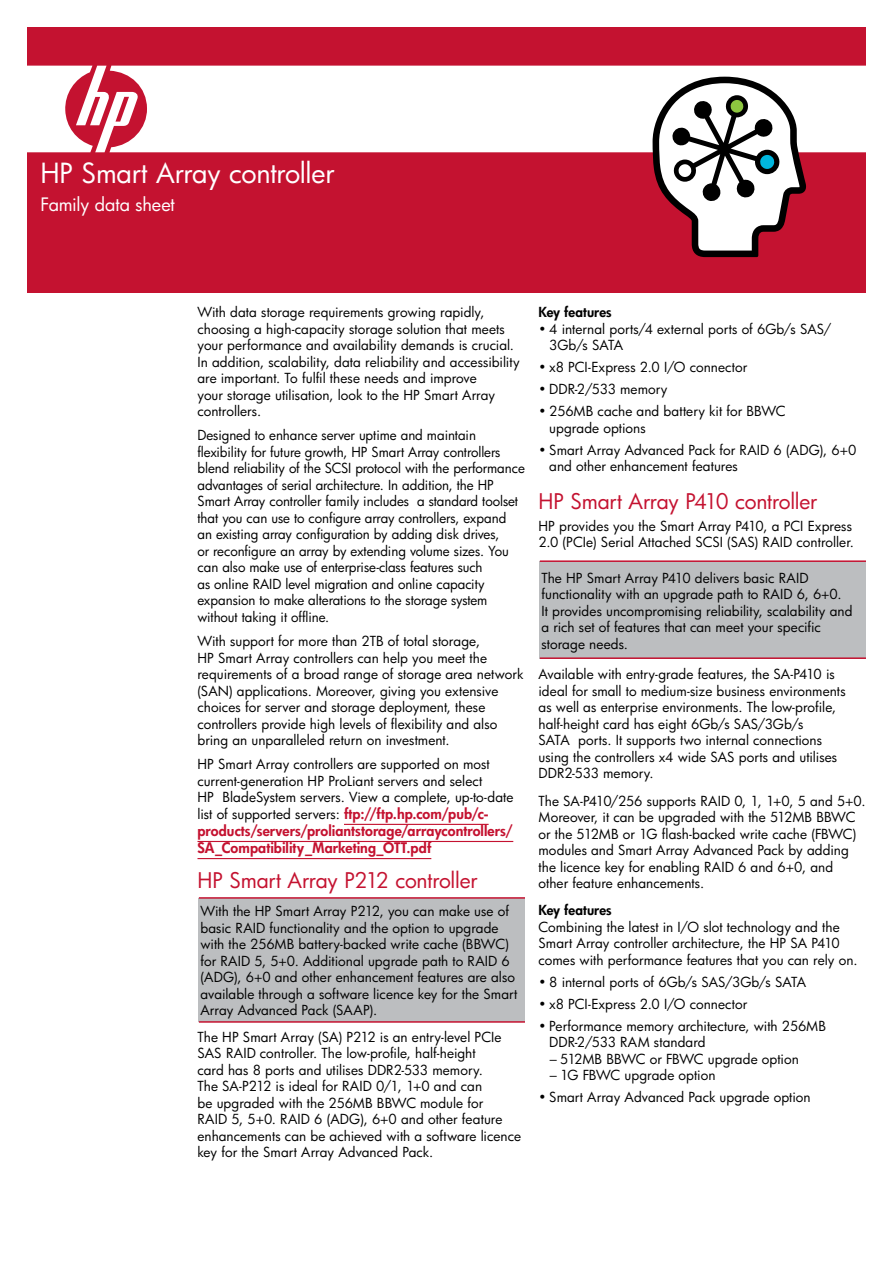
<style>
.page{position:relative;width:893px;height:1263px;background:#fff}
.page>*{position:absolute;margin:0;border:0;box-sizing:border-box;transform-origin:0 0}
.t1{font:27px "HP Futura";letter-spacing:-.01em;color:#fff}
.t2{font:21px "HP Futura";letter-spacing:-.01em;color:#c41230}
.t3{font:18px "HP Futura";letter-spacing:-.01em;color:#fff}
.t4{font:800 14.25px/17.1px "HP Futura";letter-spacing:.005em;color:#c41230}
.t5{font:13.5px/16.5px "HP Futura";color:#000}
.t6{font:800 13.5px "HP Futura";letter-spacing:.01em;color:#000}
.s1{font-weight:800;font-size:14.25px;color:#c41230}
</style>
<div class="page">
<div style="left:27px;top:27px;width:839px;height:266px;background:#c41230"></div>
<div style="left:27px;top:66px;width:839px;height:86px;background:#fff"></div>
<svg style="left:653px;top:77px;width:153px;height:180px"></svg>
<hr style="left:344px;top:824px;width:145px;height:1px;background:#c41230">
<hr style="left:197px;top:841px;width:316px;height:1px;background:#c41230">
<hr style="left:197px;top:858px;width:234px;height:1px;background:#c41230">
<div style="left:199px;top:898px;width:326px;height:124px;background:#bcbec0"></div>
<hr style="left:199px;top:897px;width:326px;height:2px;background:#c41230">
<hr style="left:199px;top:1021px;width:326px;height:2px;background:#c41230">
<div style="left:540px;top:562px;width:326px;height:97px;background:#bcbec0"></div>
<hr style="left:540px;top:560px;width:326px;height:2px;background:#c41230">
<hr style="left:540px;top:657px;width:326px;height:2px;background:#c41230">
<h1 class="t1" style="left:40px;top:154px;width:295px">HP Smart Array controller</h1>
<h3 class="t3" style="left:40px;top:192px;width:136px">Family data sheet</h3>
<p class="t5" style="left:197px;top:304px;width:324px">With data storage requirements growing rapidly, choosing a high-capacity storage solution that meets your performance and availability demands is crucial.<br>In addition, scalability, data reliability and accessibility are important. To fulfil these needs and improve<br>your storage utilisation, look to the HP Smart Array controllers.</p>
<p class="t5" style="left:197px;top:427px;width:329px">Designed to enhance server uptime and maintain flexibility for future growth, HP Smart Array controllers blend reliability of the SCSI protocol with the performance advantages of serial architecture. In addition, the HP Smart Array controller family includes a standard toolset that you can use to configure array controllers, expand<br>an existing array configuration by adding disk drives,<br>or reconfigure an array by extending volume sizes. You can also make use of enterprise-class features such<br>as online RAID level migration and online capacity expansion to make alterations to the storage system without taking it offline.</p>
<p class="t5" style="left:197px;top:632px;width:328px">With support for more than 2TB of total storage,<br>HP Smart Array controllers can help you meet the requirements of a broad range of storage area network (SAN) applications. Moreover, giving you extensive choices for server and storage deployment, these controllers provide high levels of flexibility and also bring an unparalleled return on investment.</p>
<p class="t5" style="left:197px;top:755px;width:317px">HP Smart Array controllers are supported on most current-generation HP ProLiant servers and select<br>HP BladeSystem servers. View a complete, up-to-date list of supported servers: <span class="s1">ftp://ftp.hp.com/pub/c-</span></p>
<p class="t4" style="left:197px;top:822px;width:317px">products/servers/proliantstorage/arraycontrollers/<br>SA_Compatibility_Marketing_OTT.pdf</p>
<h2 class="t2" style="left:197px;top:866px;width:281px">HP Smart Array P212 controller</h2>
<p class="t5" style="left:200px;top:903px;width:318px">With the HP Smart Array P212, you can make use of basic RAID functionality and the option to upgrade with the 256MB battery‑backed write cache (BBWC) for RAID 5, 5+0. Additional upgrade path to RAID 6 (ADG), 6+0 and other enhancement features are also available through a software licence key for the Smart Array Advanced Pack (SAAP).</p>
<p class="t5" style="left:197px;top:1028px;width:325px">The HP Smart Array (SA) P212 is an entry-level PCIe SAS RAID controller. The low-profile, half-height<br>card has 8 ports and utilises DDR2-533 memory.<br>The SA-P212 is ideal for RAID 0/1, 1+0 and can<br>be upgraded with the 256MB BBWC module for<br>RAID 5, 5+0. RAID 6 (ADG), 6+0 and other feature enhancements can be achieved with a software licence key for the Smart Array Advanced Pack.</p>
<p class="t6" style="left:538px;top:303px;width:75px">Key features</p>
<p class="t5" style="left:549px;top:320px;width:284px;text-indent:-11px">• 4 internal ports/4 external ports of 6Gb/s SAS/<br>3Gb/s SATA</p>
<p class="t5" style="left:538px;top:359px;width:210px">• x8 PCI-Express 2.0 I/O connector</p>
<p class="t5" style="left:538px;top:381px;width:131px">• DDR-2/533 memory</p>
<p class="t5" style="left:549px;top:403px;width:238px;text-indent:-11px">• 256MB cache and battery kit for BBWC upgrade options</p>
<p class="t5" style="left:549px;top:441px;width:309px;text-indent:-11px">• Smart Array Advanced Pack for RAID 6 (ADG), 6+0 and other enhancement features</p>
<h2 class="t2" style="left:538px;top:487px;width:280px">HP Smart Array P410 controller</h2>
<p class="t5" style="left:538px;top:517px;width:317px">HP provides you the Smart Array P410, a PCI Express<br>2.0 (PCIe) Serial Attached SCSI (SAS) RAID controller.</p>
<p class="t5" style="left:541px;top:569px;width:313px">The HP Smart Array P410 delivers basic RAID functionality with an upgrade path to RAID 6, 6+0.<br>It provides uncompromising reliability, scalability and a rich set of features that can meet your specific storage needs.</p>
<p class="t5" style="left:538px;top:666px;width:309px">Available with entry-grade features, the SA-P410 is ideal for small to medium-size business environments as well as enterprise environments. The low-profile, half‑height card has eight 6Gb/s SAS/3Gb/s<br>SATA ports. It supports two internal connections using the controllers x4 wide SAS ports and utilises DDR2-533 memory.</p>
<p class="t5" style="left:538px;top:792px;width:329px">The SA-P410/256 supports RAID 0, 1, 1+0, 5 and 5+0.<br>Moreover, it can be upgraded with the 512MB BBWC or the 512MB or 1G flash-backed write cache (FBWC) modules and Smart Array Advanced Pack by adding the licence key for enabling RAID 6 and 6+0, and other feature enhancements.</p>
<p class="t6" style="left:538px;top:901px;width:75px">Key features</p>
<p class="t5" style="left:538px;top:918px;width:320px">Combining the latest in I/O slot technology and the<br>Smart Array controller architecture, the HP SA P410 comes with performance features that you can rely on.</p>
<p class="t5" style="left:538px;top:973px;width:269px">• 8 internal ports of 6Gb/s SAS/3Gb/s SATA</p>
<p class="t5" style="left:538px;top:995px;width:210px">• x8 PCI-Express 2.0 I/O connector</p>
<p class="t5" style="left:549px;top:1017px;width:278px;text-indent:-11px">• Performance memory architecture, with 256MB<br>DDR-2/533 RAM standard<br>− 512MB BBWC or FBWC upgrade option<br>− 1G FBWC upgrade option</p>
<p class="t5" style="left:538px;top:1088px;width:274px">• Smart Array Advanced Pack upgrade option</p>
</div>
